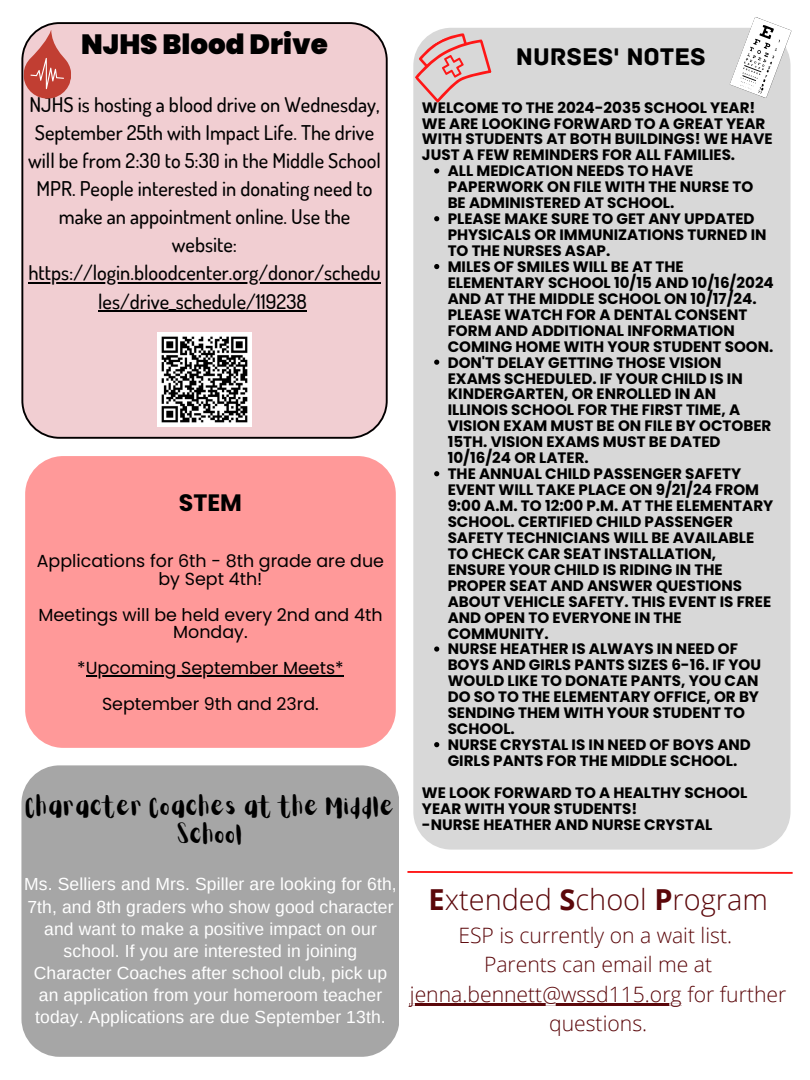
<style>
.page{position:relative;width:810px;height:1080px;background:#fff}
.page>*{position:absolute;margin:0;border:0;box-sizing:border-box;transform-origin:0 0}
.t1{font:300 28.94px "Open Sans";color:#5b070a}
.t2{font:900 27.81px "Poppins";color:#000}
.t3{font:25.31px "Archive";color:#000}
.t4{font:700 23.69px "Poppins";color:#000}
.t5{font:22.19px/27.6px "Aloja Extended";letter-spacing:.005em;color:#000;text-align:center}
.t6{font:300 21.19px/29.6px "Open Sans";color:#5b070a;text-align:center}
.t7{font:500 20.31px/28.1px "Dosis";color:#000;text-align:center}
.t8{font:17.5px/22px "Arimo";letter-spacing:.005em;color:#fff;text-align:center}
.t9{font:17.5px/17.8px "Poppins";color:#000;text-align:center}
.t10{font:700 15.12px/15.9px "Poppins";color:#000}
.s1{font-weight:700}
</style>
<div class="page">
<div style="left:413px;top:28px;width:378px;height:822px;background:#d8d8d8;border-radius:38px"></div>
<svg style="left:413px;top:28px;width:79px;height:78px"></svg>
<svg style="left:730px;top:17px;width:62px;height:82px"></svg>
<div style="left:21px;top:22px;width:367px;height:417px;background:#f1ced2"></div>
<hr style="left:28px;top:282px;width:353px;height:2px;background:#000">
<hr style="left:98px;top:310px;width:209px;height:2px;background:#000">
<svg style="left:21px;top:27px;width:54px;height:74px;background:#d28784"></svg>
<svg style="left:407px;top:871px;width:386px;height:3px"></svg>
<hr style="left:410px;top:1003px;width:272px;height:3px;background:#5b070a">
<svg style="left:21px;top:765px;width:378px;height:292px;background:#a9a9a9"></svg>
<div style="left:25px;top:456px;width:371px;height:292px;background:#f99;border-radius:38px"></div>
<hr style="left:86px;top:675px;width:258px;height:1px;background:#000">
<img style="left:157px;top:332px;width:95px;height:95px">
<svg style="left:434px;top:168px;width:5px;height:6px"></svg>
<svg style="left:434px;top:216px;width:5px;height:5px"></svg>
<svg style="left:434px;top:264px;width:5px;height:5px"></svg>
<svg style="left:434px;top:360px;width:5px;height:5px"></svg>
<svg style="left:434px;top:471px;width:5px;height:5px"></svg>
<svg style="left:434px;top:646px;width:5px;height:6px"></svg>
<svg style="left:434px;top:742px;width:5px;height:5px"></svg>
<p class="t2" style="left:81px;top:25px;width:248px">NJHS Blood Drive</p>
<h1 class="t7" style="left:28px;top:90px;width:354px">NJHS is hosting a blood drive on Wednesday, September 25th with Impact Life. The drive will be from 2:30 to 5:30 in the Middle School MPR. People interested in donating need to make an appointment online. Use the website:</h1>
<h5 class="t7" style="left:28px;top:258px;width:354px">https://login.bloodcenter.org/donor/schedu les/drive_schedule/119238</h5>
<p class="t4" style="left:179px;top:486px;width:65px">STEM</p>
<p class="t9" style="left:37px;top:552px;width:349px">Applications for 6th - 8th grade are due by Sept 4th!</p>
<p class="t9" style="left:38px;top:606px;width:346px">Meetings will be held every 2nd and 4th<br>Monday.</p>
<p class="t9" style="left:77px;top:659px;width:268px">*Upcoming September Meets*</p>
<p class="t9" style="left:102px;top:695px;width:218px">September 9th and 23rd.</p>
<h2 class="t5" style="left:26px;top:794px;width:371px">Character Coaches at the Middle<br>School</h2>
<p class="t8" style="left:24px;top:873px;width:374px">Ms. Selliers and Mrs. Spiller are looking for 6th, 7th, and 8th graders who show good character and want to make a positive impact on our school. If you are interested in joining Character Coaches after school club, pick up an application from your homeroom teacher today. Applications are due September 13th.</p>
<h6 class="t3" style="left:516px;top:42px;width:191px">NURSES' NOTES</h6>
<p class="t10" style="left:422px;top:99px;width:352px">WELCOME TO THE 2024-2035 SCHOOL YEAR!<br>WE ARE LOOKING FORWARD TO A GREAT YEAR WITH STUDENTS AT BOTH BUILDINGS! WE HAVE JUST A FEW REMINDERS FOR ALL FAMILIES.</p>
<p class="t10" style="left:448px;top:163px;width:307px">ALL MEDICATION NEEDS TO HAVE<br>PAPERWORK ON FILE WITH THE NURSE TO<br>BE ADMINISTERED AT SCHOOL.</p>
<p class="t10" style="left:448px;top:211px;width:320px">PLEASE MAKE SURE TO GET ANY UPDATED<br>PHYSICALS OR IMMUNIZATIONS TURNED IN<br>TO THE NURSES ASAP.</p>
<h3 class="t10" style="left:448px;top:259px;width:328px">MILES OF SMILES WILL BE AT THE ELEMENTARY SCHOOL 10/15 AND 10/16/2024<br>AND AT THE MIDDLE SCHOOL ON 10/17/24.<br>PLEASE WATCH FOR A DENTAL CONSENT FORM AND ADDITIONAL INFORMATION COMING HOME WITH YOUR STUDENT SOON.</h3>
<p class="t10" style="left:448px;top:354px;width:325px">DON'T DELAY GETTING THOSE VISION<br>EXAMS SCHEDULED. IF YOUR CHILD IS IN<br>KINDERGARTEN, OR ENROLLED IN AN<br>ILLINOIS SCHOOL FOR THE FIRST TIME, A<br>VISION EXAM MUST BE ON FILE BY OCTOBER<br>15TH. VISION EXAMS MUST BE DATED<br>10/16/24 OR LATER.</p>
<p class="t10" style="left:448px;top:466px;width:327px">THE ANNUAL CHILD PASSENGER SAFETY<br>EVENT WILL TAKE PLACE ON 9/21/24 FROM<br>9:00 A.M. TO 12:00 P.M. AT THE ELEMENTARY<br>SCHOOL. CERTIFIED CHILD PASSENGER<br>SAFETY TECHNICIANS WILL BE AVAILABLE<br>TO CHECK CAR SEAT INSTALLATION,<br>ENSURE YOUR CHILD IS RIDING IN THE<br>PROPER SEAT AND ANSWER QUESTIONS<br>ABOUT VEHICLE SAFETY. THIS EVENT IS FREE<br>AND OPEN TO EVERYONE IN THE<br>COMMUNITY.</p>
<p class="t10" style="left:448px;top:641px;width:315px">NURSE HEATHER IS ALWAYS IN NEED OF<br>BOYS AND GIRLS PANTS SIZES 6-16. IF YOU<br>WOULD LIKE TO DONATE PANTS, YOU CAN<br>DO SO TO THE ELEMENTARY OFFICE, OR BY<br>SENDING THEM WITH YOUR STUDENT TO<br>SCHOOL.</p>
<p class="t10" style="left:448px;top:737px;width:305px">NURSE CRYSTAL IS IN NEED OF BOYS AND<br>GIRLS PANTS FOR THE MIDDLE SCHOOL.</p>
<h4 class="t10" style="left:422px;top:785px;width:327px">WE LOOK FORWARD TO A HEALTHY SCHOOL<br>YEAR WITH YOUR STUDENTS!</h4>
<p class="t10" style="left:422px;top:816px;width:292px">-NURSE HEATHER AND NURSE CRYSTAL</p>
<p class="t1" style="left:429px;top:879px;width:341px"><span class="s1">E</span>xtended <span class="s1">S</span>chool <span class="s1">P</span>rogram</p>
<p class="t6" style="left:458px;top:919px;width:275px">ESP is currently on a wait list.<br>Parents can email me at</p>
<p class="t6" style="left:410px;top:979px;width:378px">jenna.bennett@wssd115.org for further questions.</p>
</div>
